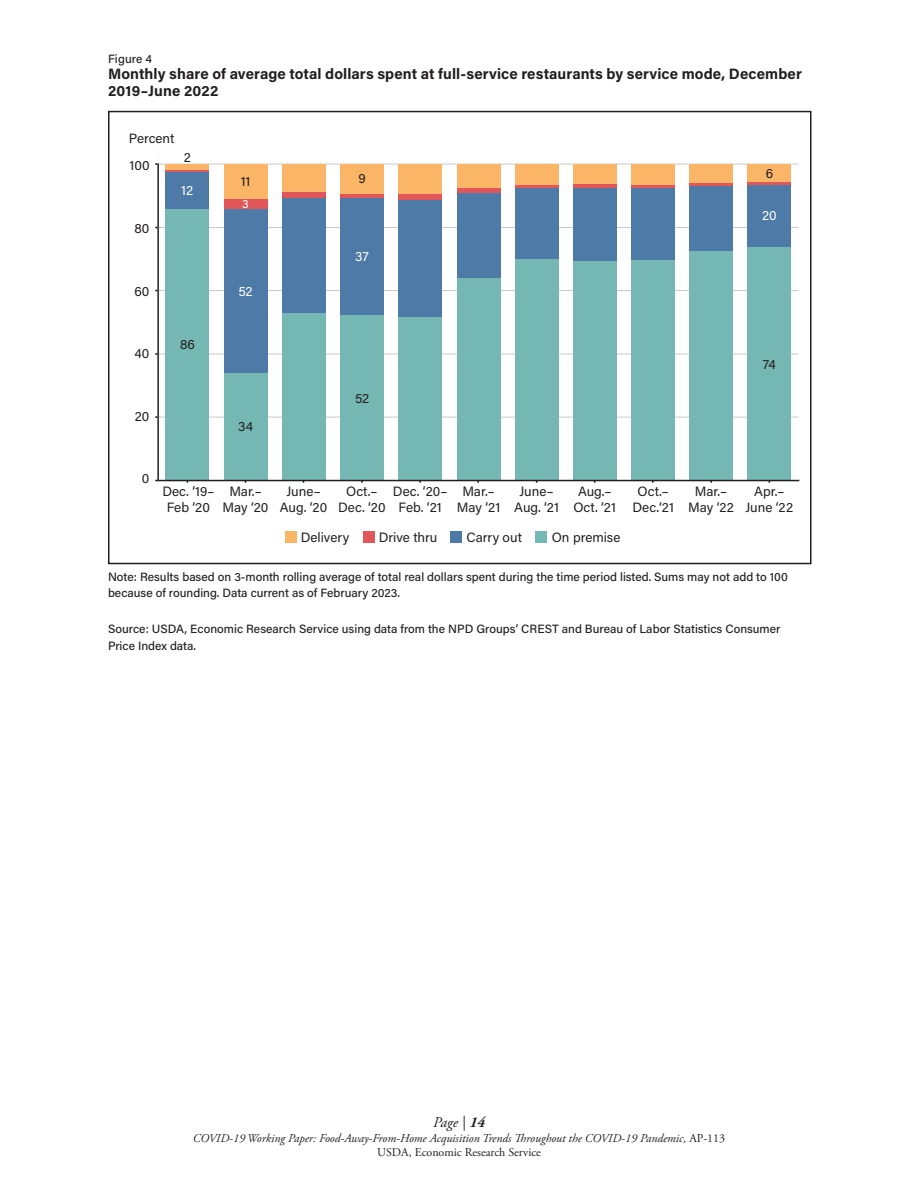
<style>
.page{position:relative;width:918px;height:1188px;background:#fff}
.page>*{position:absolute;margin:0;border:0;box-sizing:border-box;transform-origin:0 0}
.P_-_Table___Figure_T{font:700 15px/16.5px "Acumin Pro";letter-spacing:.005em;color:#231f20}
.t1{font:italic 15px "Adobe Garamond Pro";color:#231f20}
.t2{font:13.5px/16.2px "Acumin Pro";color:#231f20;text-align:center}
.t3{font:13.5px "Acumin Pro";color:#fff}
.P_-_Table_Footnote{font:500 12px/16.5px "Acumin Pro";color:#231f20}
.t4{font:italic 12px/14.4px "Adobe Garamond Pro";color:#231f20;text-align:center}
.P_-_Table___Figure_T-2{font:500 12px "Acumin Pro";letter-spacing:.01em;color:#231f20}
.t5{font:12px "Acumin Pro";color:#fff}
.s1{font-weight:700}
.s2{font-style:normal}
</style>
<div class="page">
<hr style="left:158px;top:164px;width:641px;height:1px;background:#231f20">
<hr style="left:158px;top:227px;width:641px;height:1px;background:#231f20">
<hr style="left:158px;top:290px;width:641px;height:1px;background:#231f20">
<hr style="left:158px;top:354px;width:641px;height:1px;background:#231f20">
<hr style="left:158px;top:417px;width:641px;height:1px;background:#231f20">
<div style="left:748px;top:247px;width:43px;height:234px;background:#75b7b2"></div>
<div style="left:690px;top:251px;width:43px;height:230px;background:#75b7b2"></div>
<div style="left:631px;top:259px;width:44px;height:222px;background:#75b7b2"></div>
<div style="left:573px;top:261px;width:44px;height:220px;background:#75b7b2"></div>
<div style="left:515px;top:258px;width:43px;height:223px;background:#75b7b2"></div>
<div style="left:457px;top:278px;width:43px;height:203px;background:#75b7b2"></div>
<div style="left:398px;top:316px;width:44px;height:165px;background:#75b7b2"></div>
<div style="left:340px;top:315px;width:44px;height:166px;background:#75b7b2"></div>
<div style="left:282px;top:313px;width:43px;height:168px;background:#75b7b2"></div>
<div style="left:224px;top:373px;width:43px;height:108px;background:#75b7b2"></div>
<div style="left:166px;top:208px;width:43px;height:273px;background:#75b7b2"></div>
<div style="left:748px;top:185px;width:43px;height:62px;background:#4e7aa8"></div>
<div style="left:690px;top:186px;width:43px;height:65px;background:#4e7aa8"></div>
<div style="left:631px;top:188px;width:44px;height:71px;background:#4e7aa8"></div>
<div style="left:573px;top:188px;width:44px;height:73px;background:#4e7aa8"></div>
<div style="left:515px;top:188px;width:43px;height:70px;background:#4e7aa8"></div>
<div style="left:457px;top:193px;width:43px;height:85px;background:#4e7aa8"></div>
<div style="left:398px;top:200px;width:44px;height:116px;background:#4e7aa8"></div>
<div style="left:340px;top:198px;width:44px;height:117px;background:#4e7aa8"></div>
<div style="left:282px;top:198px;width:43px;height:115px;background:#4e7aa8"></div>
<div style="left:224px;top:208px;width:43px;height:165px;background:#4e7aa8"></div>
<div style="left:166px;top:172px;width:43px;height:36px;background:#4e7aa8"></div>
<hr style="left:748px;top:182px;width:43px;height:3px;background:#e15759">
<hr style="left:690px;top:183px;width:43px;height:3px;background:#e15759">
<hr style="left:631px;top:185px;width:44px;height:3px;background:#e15759">
<hr style="left:573px;top:184px;width:44px;height:4px;background:#e15759">
<svg style="left:515px;top:184px;width:43px;height:4px"></svg>
<div style="left:457px;top:188px;width:43px;height:5px;background:#e15759"></div>
<div style="left:398px;top:194px;width:44px;height:6px;background:#e15759"></div>
<div style="left:340px;top:193px;width:44px;height:5px;background:#e15759"></div>
<div style="left:282px;top:192px;width:43px;height:6px;background:#e15759"></div>
<div style="left:224px;top:199px;width:43px;height:9px;background:#e15759"></div>
<hr style="left:166px;top:170px;width:43px;height:2px;background:#e15759">
<div style="left:748px;top:164px;width:43px;height:18px;background:#fbb566"></div>
<div style="left:690px;top:164px;width:43px;height:19px;background:#fbb566"></div>
<div style="left:631px;top:164px;width:44px;height:21px;background:#fbb566"></div>
<div style="left:573px;top:164px;width:44px;height:20px;background:#fbb566"></div>
<div style="left:515px;top:164px;width:43px;height:20px;background:#fbb566"></div>
<div style="left:457px;top:164px;width:43px;height:24px;background:#fbb566"></div>
<div style="left:398px;top:164px;width:44px;height:30px;background:#fbb566"></div>
<div style="left:340px;top:164px;width:44px;height:29px;background:#fbb566"></div>
<div style="left:282px;top:164px;width:43px;height:28px;background:#fbb566"></div>
<div style="left:224px;top:164px;width:43px;height:35px;background:#fbb566"></div>
<div style="left:166px;top:164px;width:43px;height:6px;background:#fbb566"></div>
<hr style="left:158px;top:480px;width:641px;height:1px;background:#231f20">
<hr style="left:158px;top:148px;width:1px;height:333px;background:#f6f8f8">
<hr style="left:157px;top:164px;width:2px;height:317px;background:#231f20">
<img style="left:230px;top:364px;width:458px;height:201px">
<h1 class="P_-_Table___Figure_T-2" style="left:108px;top:50px;width:46px">Figure 4</h1>
<h1 class="P_-_Table___Figure_T" style="left:108px;top:65px;width:695px">Monthly share of average total dollars spent at full-service restaurants by service mode, December<br>2019–June 2022</h1>
<p class="t2" style="left:129px;top:130px;width:47px">Percent</p>
<p class="t2" style="left:129px;top:156px;width:22px">100</p>
<p class="t2" style="left:135px;top:220px;width:16px">80</p>
<p class="t2" style="left:134px;top:282px;width:17px">60</p>
<p class="t2" style="left:135px;top:344px;width:16px">40</p>
<p class="t2" style="left:135px;top:407px;width:16px">20</p>
<p class="t2" style="left:142px;top:470px;width:9px">0</p>
<p class="t2" style="left:184px;top:149px;width:9px">2</p>
<p class="t3" style="left:181px;top:181px;width:14px">12</p>
<p class="t2" style="left:180px;top:336px;width:16px">86</p>
<p class="t2" style="left:241px;top:173px;width:11px">11</p>
<p class="t2" style="left:359px;top:170px;width:9px">9</p>
<p class="t5" style="left:242px;top:195px;width:8px">3</p>
<p class="t3" style="left:238px;top:282px;width:16px">52</p>
<p class="t2" style="left:238px;top:418px;width:16px">34</p>
<p class="t3" style="left:355px;top:247px;width:15px">37</p>
<p class="t2" style="left:355px;top:389px;width:16px">52</p>
<p class="t2" style="left:766px;top:165px;width:9px">6</p>
<p class="t3" style="left:762px;top:206px;width:16px">20</p>
<p class="t2" style="left:763px;top:355px;width:14px">74</p>
<p class="t2" style="left:162px;top:483px;width:53px">Dec. ‘19–<br>Feb ‘20</p>
<p class="t2" style="left:223px;top:483px;width:47px">Mar.–<br>May ‘20</p>
<p class="t2" style="left:280px;top:483px;width:49px">June–<br>Aug. ‘20</p>
<p class="t2" style="left:393px;top:483px;width:56px">Dec. ‘20–<br>Feb. ‘21</p>
<p class="t2" style="left:338px;top:483px;width:49px">Oct.–<br>Dec. ‘20</p>
<p class="t2" style="left:457px;top:483px;width:45px">Mar.–<br>May ‘21</p>
<p class="t2" style="left:514px;top:483px;width:46px">June–<br>Aug. ‘21</p>
<p class="t2" style="left:573px;top:483px;width:44px">Aug.–<br>Oct. ‘21</p>
<p class="t2" style="left:688px;top:483px;width:47px">Mar.–<br>May ‘22</p>
<p class="t2" style="left:746px;top:483px;width:49px">Apr.–<br>June ‘22</p>
<p class="t2" style="left:633px;top:483px;width:43px">Oct.–<br>Dec.‘21</p>
<p class="t2" style="left:301px;top:528px;width:50px">Delivery</p>
<p class="t2" style="left:379px;top:528px;width:60px">Drive thru</p>
<p class="t2" style="left:467px;top:529px;width:57px">Carry out</p>
<p class="t2" style="left:552px;top:528px;width:70px">On premise</p>
<p class="P_-_Table_Footnote" style="left:108px;top:568px;width:681px">Note: Results based on 3-month rolling average of total real dollars spent during the time period listed. Sums may not add to 100 because of rounding. Data current as of February 2023.</p>
<p class="P_-_Table_Footnote" style="left:108px;top:620px;width:674px">Source: USDA, Economic Research Service using data from the NPD Groups’ CREST and Bureau of Labor Statistics Consumer<br>Price Index data.</p>
<p class="t1" style="left:433px;top:1113px;width:54px">Page | <span class="s1">14</span></p>
<p class="t4" style="left:193px;top:1131px;width:534px">COVID-19 Working Paper: Food-Away-From-Home Acquisition Trends Throughout the COVID-19 Pandemic, <span class="s2">AP-113<br>USDA, Economic Research Service</span></p>
</div>
